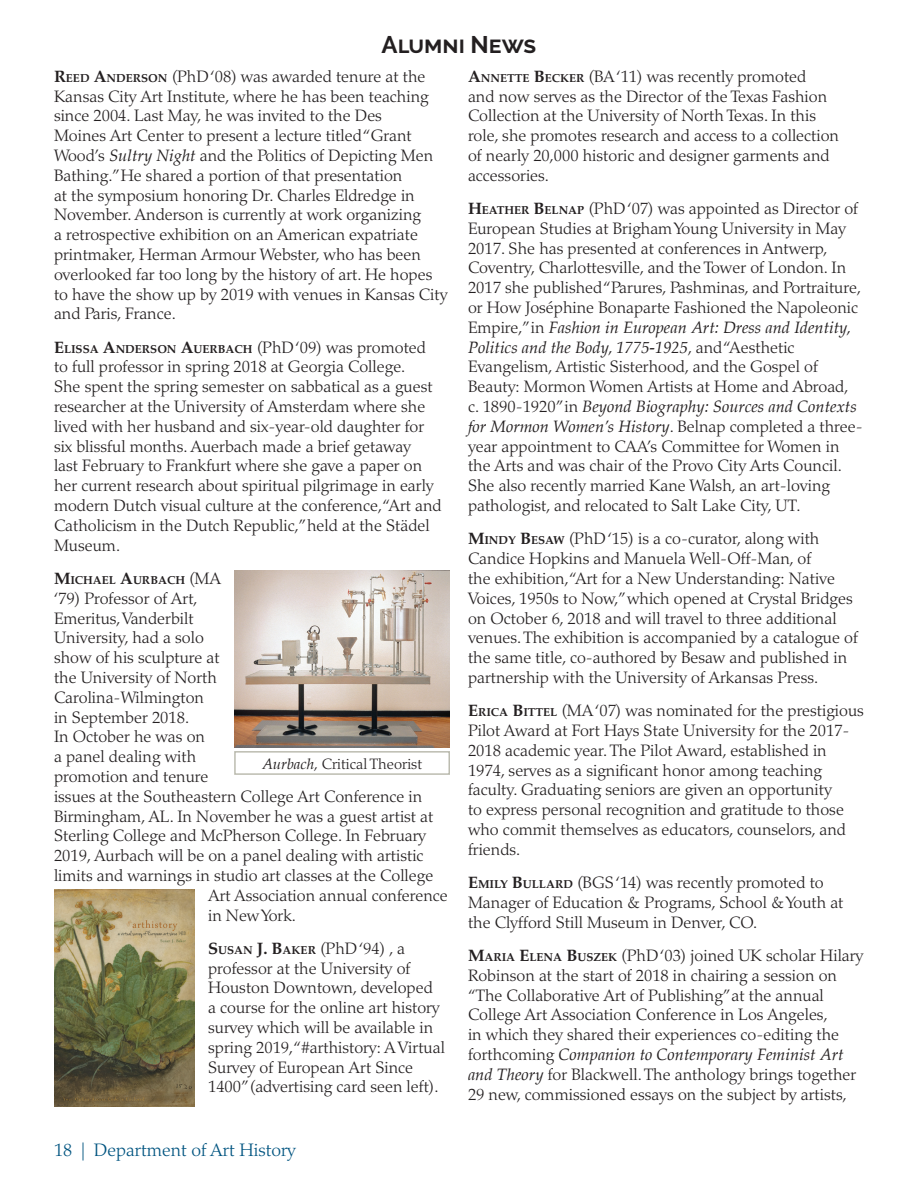
<style>
.page{position:relative;width:918px;height:1188px;background:#fff}
.page>*{position:absolute;margin:0;border:0;box-sizing:border-box;transform-origin:0 0}
.Heading{font:700 24px "Raleway";color:#231f20}
.t1{font:300 18px "Palatino";color:#005480}
.Body{font:300 16.5px/19.8px "Palatino";color:#231f20}
.Name_Style{font:300 16.5px/19.8px "Palatino";color:#231f20}
.t2{font:300 15px "Palatino";color:#231f20}
.Body-2{font:700 11.55px "Palatino";color:#231f20}
.s1{font-weight:700}
.s2{font-weight:700;font-size:11.55px}
.s3{font-weight:400;font-style:italic}
.s4{font-size:16.5px}
.s5{font-weight:300;font-size:16.5px}
</style>
<div class="page">
<img style="left:234px;top:570px;width:216px;height:177px">
<div style="left:234px;top:751px;width:216px;height:24px;border:2px solid #bcbcb0"></div>
<img style="left:54px;top:890px;width:141px;height:217px">
<p class="Heading" style="left:382px;top:31px;width:156px">Alumni News</p>
<p class="Body" style="left:54px;top:67px;width:395px"><span class="s1">R</span><span class="s2">EED</span> <span class="s1">A</span><span class="s2">NDERSON</span> (PhD ‘08) was awarded tenure at the Kansas City Art Institute, where he has been teaching since 2004. Last May, he was invited to the Des<br>Moines Art Center to present a lecture titled “Grant Wood’s <span class="s3">Sultry Night</span> and the Politics of Depicting Men Bathing.”He shared a portion of that presentation<br>at the symposium honoring Dr. Charles Eldredge in November. Anderson is currently at work organizing<br>a retrospective exhibition on an American expatriate printmaker, Herman Armour Webster, who has been overlooked far too long by the history of art. He hopes to have the show up by 2019 with venues in Kansas City and Paris, France.</p>
<p class="Body-2" style="left:54px;top:339px;width:374px"><span class="s4">E</span>LISSA <span class="s4">A</span>NDERSON <span class="s4">A</span>UERBACH <span class="s5">(PhD ‘09) was promoted</span></p>
<p class="Body" style="left:54px;top:357px;width:389px">to full professor in spring 2018 at Georgia College.<br>She spent the spring semester on sabbatical as a guest researcher at the University of Amsterdam where she lived with her husband and six-year-old daughter for six blissful months. Auerbach made a brief getaway<br>last February to Frankfurt where she gave a paper on her current research about spiritual pilgrimage in early modern Dutch visual culture at the conference, “Art and Catholicism in the Dutch Republic,”held at the Städel Museum.</p>
<p class="Body-2" style="left:54px;top:570px;width:169px"><span class="s4">M</span>ICHAEL <span class="s4">A</span>URBACH <span class="s5">(MA</span></p>
<p class="Body" style="left:54px;top:589px;width:145px">‘79) Professor of Art,</p>
<p class="Body" style="left:54px;top:608px;width:141px">Emeritus, Vanderbilt</p>
<p class="Body" style="left:54px;top:628px;width:151px">University, had a solo</p>
<p class="Body" style="left:54px;top:648px;width:167px">show of his sculpture at</p>
<p class="Body" style="left:54px;top:668px;width:164px">the University of North</p>
<p class="Body" style="left:54px;top:688px;width:152px">Carolina-Wilmington</p>
<p class="Body" style="left:54px;top:707px;width:137px">in September 2018.</p>
<p class="Body" style="left:54px;top:727px;width:153px">In October he was on</p>
<p class="Body" style="left:54px;top:747px;width:144px">a panel dealing with</p>
<p class="Body" style="left:54px;top:767px;width:156px">promotion and tenure</p>
<p class="Body" style="left:54px;top:787px;width:370px">issues at the Southeastern College Art Conference in</p>
<p class="Body" style="left:54px;top:806px;width:381px">Birmingham, AL. In November he was a guest artist at</p>
<p class="Body" style="left:54px;top:826px;width:374px">Sterling College and McPherson College. In February</p>
<p class="Body" style="left:54px;top:846px;width:371px">2019, Aurbach will be on a panel dealing with artistic</p>
<p class="Body" style="left:54px;top:866px;width:381px">limits and warnings in studio art classes at the College</p>
<p class="Body" style="left:208px;top:886px;width:241px">Art Association annual conference</p>
<p class="Body" style="left:208px;top:905px;width:89px">in New York.</p>
<p class="Body" style="left:208px;top:939px;width:238px"><span class="s1">S</span> <span class="s2">USAN</span> <span class="s1">J. B</span><span class="s2">AKER</span> (PhD ‘94) , a professor at the University of<br>Houston Downtown, developed<br>a course for the online art history survey which will be available in spring 2019, “#arthistory: A Virtual<br>Survey of European Art Since<br>1400”(advertising card seen left).</p>
<p class="t2" style="left:262px;top:755px;width:162px"><span class="s3">Aurbach,</span> Critical Theorist</p>
<p class="t1" style="left:54px;top:1140px;width:243px">18 | Department of Art History</p>
<p class="Body" style="left:468px;top:67px;width:373px"><span class="s1">A</span><span class="s2">NNETTE</span> <span class="s1">B</span><span class="s2">ECKER</span> (BA ‘11) was recently promoted<br>and now serves as the Director of the Texas Fashion Collection at the University of North Texas. In this role, she promotes research and access to a collection of nearly 20,000 historic and designer garments and accessories.</p>
<p class="Body" style="left:468px;top:199px;width:396px"><span class="s1">H</span><span class="s2">EATHER</span> <span class="s1">B</span><span class="s2">ELNAP</span> (PhD ‘07) was appointed as Director of European Studies at Brigham Young University in May 2017. She has presented at conferences in Antwerp, Coventry, Charlottesville, and the Tower of London. In 2017 she published “Parures, Pashminas, and Portraiture, or How Joséphine Bonaparte Fashioned the Napoleonic Empire,”in <span class="s3">Fashion in European Art: Dress and Identity, Politics and the Body, 1775-1925</span>, and “Aesthetic Evangelism, Artistic Sisterhood, and the Gospel of Beauty: Mormon Women Artists at Home and Abroad, c. 1890-1920”in <span class="s3">Beyond Biography: Sources and Contexts for Mormon Women’s History</span>. Belnap completed a three&shy;year appointment to CAA’s Committee for Women in the Arts and was chair of the Provo City Arts Council.<br>She also recently married Kane Walsh, an art-loving pathologist, and relocated to Salt Lake City, UT.</p>
<p class="Body" style="left:468px;top:529px;width:391px"><span class="s1">M</span><span class="s2">INDY</span> <span class="s1">B</span><span class="s2">ESAW</span> (PhD ‘15) is a co-curator, along with Candice Hopkins and Manuela Well-Off-Man, of<br>the exhibition, “Art for a New Understanding: Native Voices, 1950s to Now,”which opened at Crystal Bridges on October 6, 2018 and will travel to three additional venues. The exhibition is accompanied by a catalogue of the same title, co-authored by Besaw and published in partnership with the University of Arkansas Press.</p>
<p class="Body" style="left:468px;top:701px;width:397px"><span class="s1">E</span><span class="s2">RICA</span> <span class="s1">B</span><span class="s2">ITTEL</span> (MA ‘07) was nominated for the prestigious Pilot Award at Fort Hays State University for the 2017- 2018 academic year. The Pilot Award, established in 1974, serves as a significant honor among teaching faculty. Graduating seniors are given an opportunity<br>to express personal recognition and gratitude to those who commit themselves as educators, counselors, and friends.</p>
<p class="Body" style="left:468px;top:873px;width:377px"><span class="s1">E</span><span class="s2">MILY</span> <span class="s1">B</span><span class="s2">ULLARD</span> (BGS ‘14) was recently promoted to<br>Manager of Education &amp; Programs, School &amp; Youth at the Clyfford Still Museum in Denver, CO.</p>
<p class="Name_Style" style="left:468px;top:946px;width:397px"><span class="s1">M</span><span class="s2">ARIA</span> <span class="s1">E</span><span class="s2">LENA</span> <span class="s1">B</span><span class="s2">USZEK</span> (PhD ‘03) joined UK scholar Hilary Robinson at the start of 2018 in chairing a session on “The Collaborative Art of Publishing”at the annual College Art Association Conference in Los Angeles,<br>in which they shared their experiences co-editing the forthcoming <span class="s3">Companion to Contemporary Feminist Art and Theory</span> for Blackwell. The anthology brings together 29 new, commissioned essays on the subject by artists,</p>
</div>
